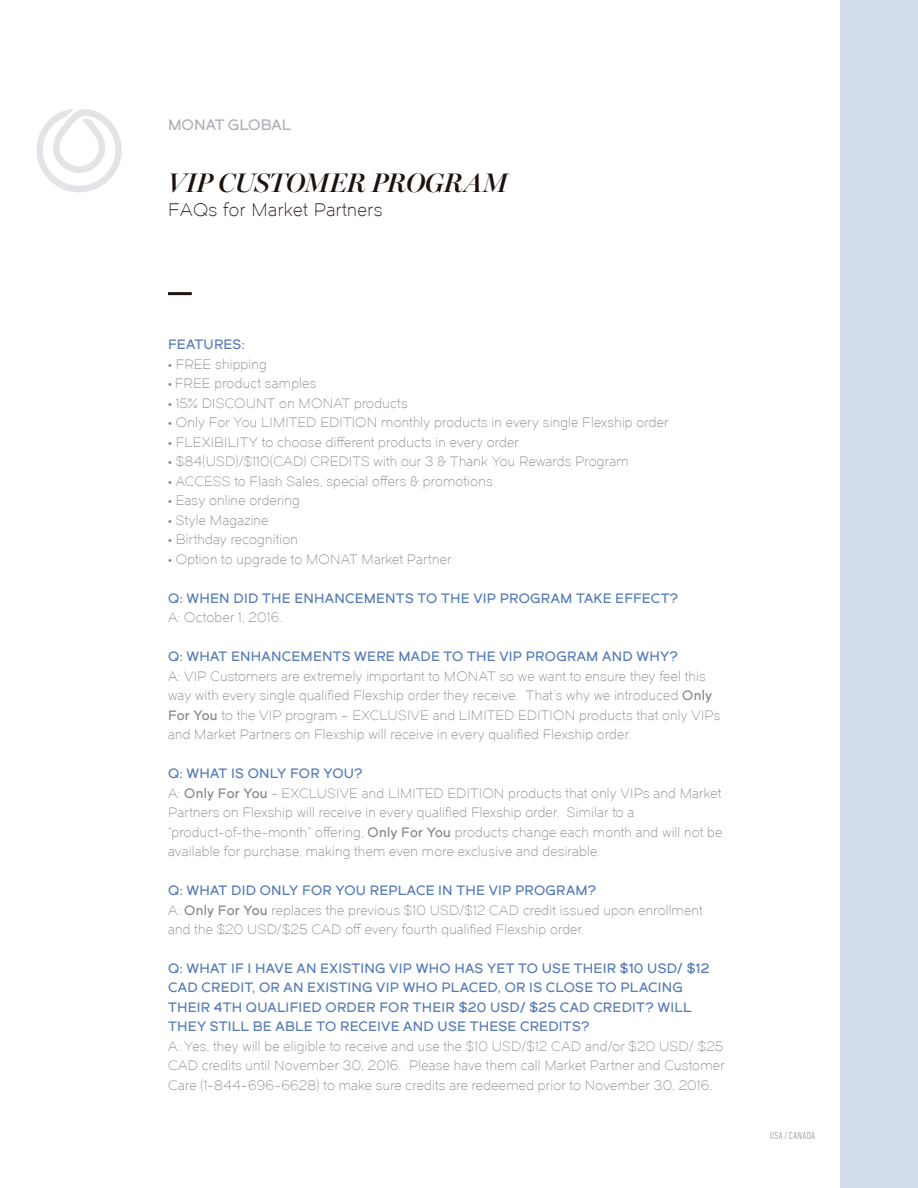
<style>
.page{position:relative;width:918px;height:1188px;background:#fff}
.page>*{position:absolute;margin:0;border:0;box-sizing:border-box;transform-origin:0 0}
.t1{font:italic 600 27px "Miller Banner";letter-spacing:-.005em;color:#1e120d}
.t2{font:18px "Dual 300";letter-spacing:.03em;color:#1e120d}
.t3{font:15px "Dual 600";color:#b0afb5}
.t4{font:13.5px/19.5px "Dual 300";letter-spacing:.02em;color:#89878c}
.t5{font:13.5px/19.5px "Dual 600";letter-spacing:.02em;color:#537ab8}
.t6{font:300 condensed 10.5px "DIN Next LT Pro";letter-spacing:.025em;color:#929496}
.s1{font-family:"Myriad Pro"}
.s2{font-family:"Dual 600"}
</style>
<div class="page">
<hr style="left:168px;top:292px;width:24px;height:3px;background:#1e120d">
<div style="left:840px;top:0;width:78px;height:1188px;background:#d2dcec"></div>
<svg style="left:36px;top:109px;width:86px;height:83px"></svg>
<p class="t3" style="left:168px;top:115px;width:125px">MONAT GLOBAL</p>
<h1 class="t1" style="left:168px;top:167px;width:341px">VIP CUSTOMER PROGRAM</h1>
<h2 class="t2" style="left:168px;top:199px;width:216px">FAQs for Market Partners</h2>
<p class="t5" style="left:168px;top:334px;width:78px">FEATURES:</p>
<p class="t4" style="left:168px;top:354px;width:100px"><span class="s1">•</span> FREE shipping</p>
<p class="t4" style="left:168px;top:374px;width:150px"><span class="s1">•</span> FREE product samples</p>
<p class="t4" style="left:168px;top:393px;width:241px"><span class="s1">•</span> 15% DISCOUNT on MONAT products</p>
<p class="t4" style="left:168px;top:413px;width:502px"><span class="s1">•</span> Only For You LIMITED EDITION monthly products in every single Flexship order</p>
<p class="t4" style="left:168px;top:432px;width:352px"><span class="s1">•</span> FLEXIBILITY to choose different products in every order</p>
<p class="t4" style="left:168px;top:452px;width:462px"><span class="s1">•</span> $84(USD)/$110(CAD) CREDITS with our 3 &amp; Thank You Rewards Program</p>
<p class="t4" style="left:168px;top:471px;width:326px"><span class="s1">•</span> ACCESS to Flash Sales, special offers &amp; promotions</p>
<p class="t4" style="left:168px;top:491px;width:133px"><span class="s1">•</span> Easy online ordering</p>
<p class="t4" style="left:168px;top:510px;width:102px"><span class="s1">•</span> Style Magazine</p>
<p class="t4" style="left:168px;top:530px;width:132px"><span class="s1">•</span> Birthday recognition</p>
<p class="t4" style="left:168px;top:549px;width:285px"><span class="s1">•</span> Option to upgrade to MONAT Market Partner</p>
<p class="t5" style="left:168px;top:588px;width:512px">Q: WHEN DID THE ENHANCEMENTS TO THE VIP PROGRAM TAKE EFFECT?</p>
<p class="t4" style="left:168px;top:608px;width:116px">A: October 1, 2016.</p>
<p class="t5" style="left:168px;top:646px;width:511px">Q: WHAT ENHANCEMENTS WERE MADE TO THE VIP PROGRAM AND WHY?</p>
<p class="t4" style="left:168px;top:666px;width:554px">A: VIP Customers are extremely important to MONAT so we want to ensure they feel this way with every single qualified Flexship order they receive. That’s why we introduced <span class="s2">Only For You</span> to the VIP program – EXCLUSIVE and LIMITED EDITION products that only VIPs and Market Partners on Flexship will receive in every qualified Flexship order.</p>
<p class="t5" style="left:168px;top:763px;width:196px">Q: WHAT IS ONLY FOR YOU?</p>
<p class="t4" style="left:168px;top:783px;width:556px">A: <span class="s2">Only For You</span> - EXCLUSIVE and LIMITED EDITION products that only VIPs and Market Partners on Flexship will receive in every qualified Flexship order. Similar to a “product-of-the-month” offering, <span class="s2">Only For You</span> products change each month and will not be available for purchase, making them even more exclusive and desirable.</p>
<p class="t5" style="left:168px;top:880px;width:430px">Q: WHAT DID ONLY FOR YOU REPLACE IN THE VIP PROGRAM?</p>
<p class="t4" style="left:168px;top:900px;width:536px">A: <span class="s2">Only For You</span> replaces the previous $10 USD/$12 CAD credit issued upon enrollment and the $20 USD/$25 CAD off every fourth qualified Flexship order.</p>
<p class="t5" style="left:168px;top:958px;width:543px">Q: WHAT IF I HAVE AN EXISTING VIP WHO HAS YET TO USE THEIR $10 USD/ $12<br>CAD CREDIT, OR AN EXISTING VIP WHO PLACED, OR IS CLOSE TO PLACING THEIR 4TH QUALIFIED ORDER FOR THEIR $20 USD/ $25 CAD CREDIT? WILL THEY STILL BE ABLE TO RECEIVE AND USE THESE CREDITS?</p>
<p class="t4" style="left:168px;top:1037px;width:558px;text-align:justify">A: Yes, they will be eligible to receive and use the $10 USD/$12 CAD and/or $20 USD/ $25<br>CAD credits until November 30, 2016. Please have them call Market Partner and Customer Care (1-844-696-6628) to make sure credits are redeemed prior to November 30, 2016.</p>
<p class="t6" style="left:770px;top:1130px;width:47px">USA / CANADA</p>
</div>
